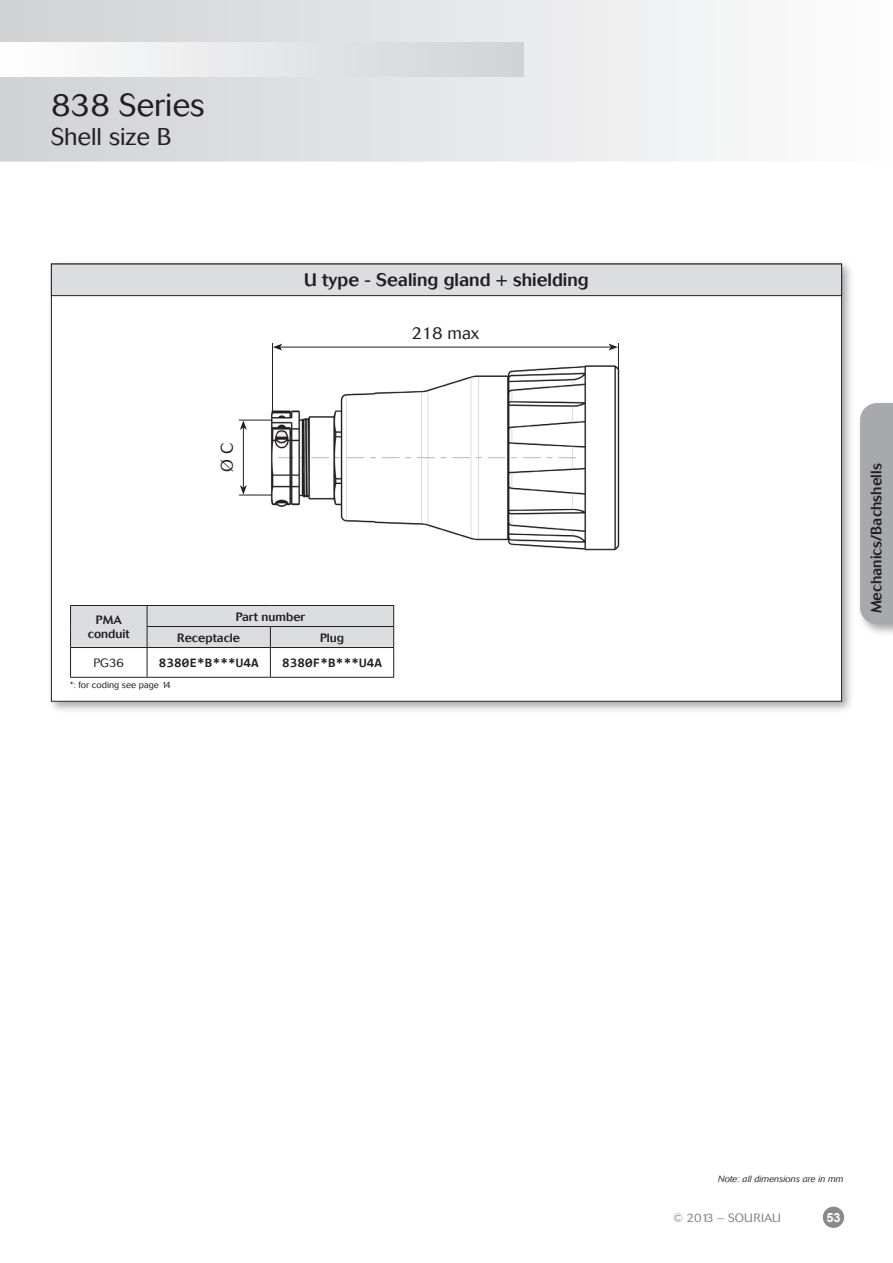
<style>
.page{position:relative;width:893px;height:1263px;background:#fff}
.page>*{position:absolute;margin:0;border:0;box-sizing:border-box;transform-origin:0 0}
.t1{font:300 31.5px "Cosmos";color:#231f20}
.t2{font:300 24px "Cosmos";color:#231f20}
.t3{font:500 18px "Cosmos";color:#231f20}
.t4{font:300 16.95px "Cosmos";color:#231f20}
.t5{font:300 16.65px "Cosmos";color:#231f20}
.t6{font:500 15px "Cosmos";color:#231f20;scale:.96 1}
.t7{font:700 13.05px "Consolas";letter-spacing:.01em;color:#231f20;scale:1.05 1}
.t8{font:700 12.75px "Arial";color:#fff}
.t9{font:500 12px/14.4px "Cosmos";color:#231f20;text-align:center}
.t10{font:300 12px "Cosmos";color:#808285}
.t11{font:300 12px "Cosmos";color:#231f20}
.t12{font:italic 300 9px "Cosmos";color:#231f20}
.t13{font:300 9px "Cosmos";color:#231f20}
</style>
<div class="page">
<svg style="left:0;top:0;width:732px;height:162px"></svg>
<div style="left:0;top:43px;width:523px;height:34px;background:linear-gradient(to right,#fefefe,#d1d2d4)"></div>
<div style="left:823px;top:1206px;width:21px;height:22px;background:#87898c;border-radius:50%"></div>
<div style="left:856px;top:399px;width:37px;height:238px;background:#231f20;opacity:.4"></div>
<div style="left:860px;top:403px;width:33px;height:221px;background:#a8a9ad"></div>
<div style="left:47px;top:260px;width:807px;height:454px;background:#231f20;opacity:.4"></div>
<div style="left:51px;top:264px;width:791px;height:437px;background:#fff"></div>
<div style="left:51px;top:264px;width:791px;height:32px;background:#dcdddf"></div>
<div style="left:51px;top:264px;width:791px;height:32px;border:1px solid #231f20"></div>
<svg style="left:70px;top:605px;width:324px;height:72px"></svg>
<hr style="left:70px;top:677px;width:77px;height:1px;background:#231f20">
<hr style="left:147px;top:677px;width:123px;height:1px;background:#231f20">
<hr style="left:270px;top:677px;width:124px;height:1px;background:#231f20">
<img style="left:265px;top:365px;width:355px;height:186px">
<hr style="left:280px;top:347px;width:331px;height:1px;background:#231f20">
<svg style="left:273px;top:344px;width:9px;height:7px"></svg>
<hr style="left:272px;top:343px;width:1px;height:71px;background:#231f20">
<svg style="left:608px;top:343px;width:11px;height:28px"></svg>
<hr style="left:239px;top:420px;width:33px;height:1px;background:#231f20">
<hr style="left:239px;top:495px;width:33px;height:1px;background:#231f20">
<hr style="left:243px;top:427px;width:1px;height:61px;background:#231f20">
<svg style="left:240px;top:420px;width:7px;height:10px"></svg>
<svg style="left:240px;top:485px;width:7px;height:10px"></svg>
<p class="t1" style="left:51px;top:88px;width:155px">838 Series</p>
<p class="t2" style="left:51px;top:123px;width:122px">Shell size B</p>
<p class="t5" style="left:217px;top:472px;width:30px;rotate:-90deg">Ø C</p>
<p class="t3" style="left:304px;top:270px;width:286px">U type - Sealing gland + shielding</p>
<p class="t4" style="left:412px;top:324px;width:69px">218 max</p>
<p class="t9" style="left:88px;top:612px;width:43px">PMA conduit</p>
<p class="t9" style="left:236px;top:609px;width:71px">Part number</p>
<p class="t9" style="left:177px;top:630px;width:64px">Receptacle</p>
<p class="t9" style="left:320px;top:630px;width:25px">Plug</p>
<p class="t11" style="left:94px;top:656px;width:32px">PG36</p>
<p class="t7" style="left:159px;top:655px;width:96px">8380E*B***U4A</p>
<p class="t7" style="left:282px;top:655px;width:96px">8380F*B***U4A</p>
<p class="t13" style="left:70px;top:680px;width:102px">*: for coding see page 14</p>
<p class="t6" style="left:868px;top:613px;width:158px;rotate:-90deg">Mechanics/Bachshells</p>
<p class="t12" style="left:718px;top:1173px;width:127px">Note: all dimensions are in mm</p>
<p class="t10" style="left:673px;top:1211px;width:109px">© 2013 – SOURIAU</p>
<p class="t8" style="left:826px;top:1209px;width:16px">53</p>
</div>
